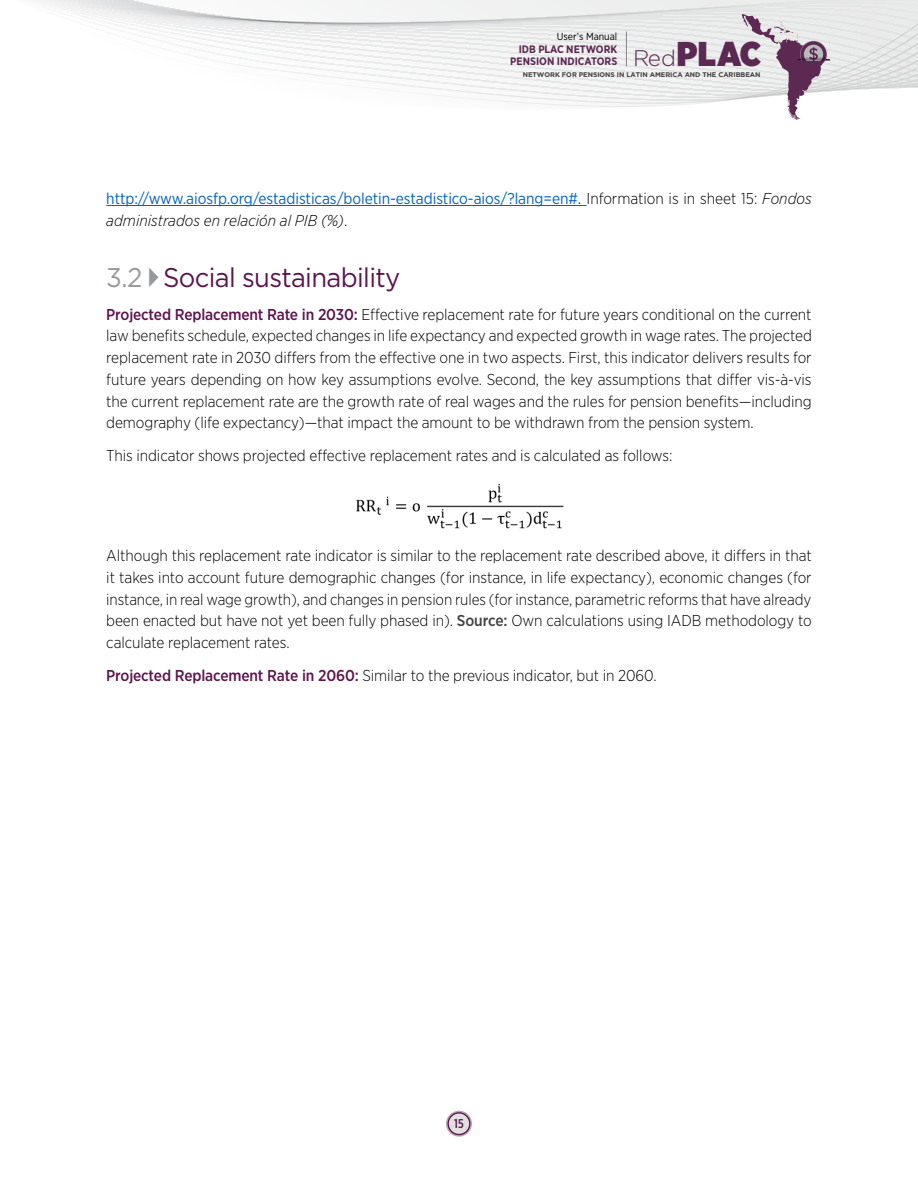
<style>
.page{position:relative;width:918px;height:1188px;background:#fff}
.page>*{position:absolute;margin:0;border:0;box-sizing:border-box;transform-origin:0 0}
.t1{font:900 34.35px "Gotham Narrow";color:#5c2953}
.t2{font:27px "Gotham";letter-spacing:-.025em;color:#5d154e;scale:.95 1}
.t3{font:300 15.75px/21.8px "Gotham Narrow";letter-spacing:-.005em;color:#000;text-align:justify}
.t4{font:15.75px/21.8px "Gotham Narrow";letter-spacing:-.005em;color:#0563c1}
.t5{font:500 12.75px "Gotham X Narrow";color:#5d154e}
.t6{font:700 10.8px/12.5px "Gotham Narrow";color:#5c2953;text-align:right}
.t7{font:10.2px "Gotham Narrow";color:#000}
.t8{font:700 6.75px "Gotham";letter-spacing:-.005em;color:#414042}
.s1{font-family:"Gotham Rounded";font-weight:300;font-size:22.65px}
.s2{font-weight:300;color:#000}
.s3{font-weight:300;font-style:italic;color:#000}
.s4{color:#96999b}
.s5{font-weight:500;color:#5d154e}
.s6{font-weight:500;color:#414042}
</style>
<div class="page">
<svg style="left:36px;top:0;width:882px;height:107px"></svg>
<svg style="left:742px;top:14px;width:88px;height:106px"></svg>
<hr style="left:626px;top:31px;width:1px;height:36px;background:#838588">
<svg style="left:446px;top:1111px;width:26px;height:26px"></svg>
<div style="left:448px;top:1113px;width:22px;height:21px;background:#e0e0e1;border-radius:50%"></div>
<div style="left:448px;top:1112px;width:22px;height:23px;border:1px solid #5d154e;border-radius:50%"></div>
<hr style="left:106px;top:205px;width:481px;height:1px;background:#0563c1">
<img style="left:356px;top:483px;width:208px;height:46px">
<p class="t7" style="left:557px;top:30px;width:62px">User’s Manual</p>
<p class="t6" style="left:510px;top:42px;width:108px">IDB PLAC NETWORK<br>PENSION INDICATORS</p>
<p class="t8" style="left:523px;top:70px;width:239px">NETWORK FOR PENSIONS IN LATIN AMERICA AND THE CARIBBEAN</p>
<h1 class="t1" style="left:633px;top:30px;width:129px"><span class="s1">Red</span>PLAC</h1>
<p class="t4" style="left:106px;top:187px;width:707px">http://www.aiosfp.org/estadisticas/boletin-estadistico-aios/?lang=en#. <span class="s2">Information is in sheet 15:</span> <span class="s3">Fondos administrados en relación al PIB (%)</span><span class="s2">.</span></p>
<h2 class="t2" style="left:106px;top:260px;width:311px"><span class="s4">3.2</span> Social sustainability</h2>
<p class="t3" style="left:106px;top:303px;width:707px"><span class="s5">Projected Replacement Rate in 2030:</span> Effective replacement rate for future years conditional on the current law benefits schedule, expected changes in life expectancy and expected growth in wage rates. The projected replacement rate in 2030 differs from the effective one in two aspects. First, this indicator delivers results for future years depending on how key assumptions evolve. Second, the key assumptions that differ vis-à-vis the current replacement rate are the growth rate of real wages and the rules for pension benefits—including demography (life expectancy)—that impact the amount to be withdrawn from the pension system.</p>
<p class="t3" style="left:106px;top:444px;width:568px">This indicator shows projected effective replacement rates and is calculated as follows:</p>
<p class="t3" style="left:106px;top:544px;width:707px">Although this replacement rate indicator is similar to the replacement rate described above, it differs in that it takes into account future demographic changes (for instance, in life expectancy), economic changes (for instance, in real wage growth), and changes in pension rules (for instance, parametric reforms that have already been enacted but have not yet been fully phased in). <span class="s6">Source:</span> Own calculations using IADB methodology to calculate replacement rates.</p>
<p class="t3" style="left:106px;top:664px;width:552px"><span class="s5">Projected Replacement Rate in 2060:</span> Similar to the previous indicator, but in 2060.</p>
<p class="t5" style="left:454px;top:1116px;width:11px">15</p>
</div>
